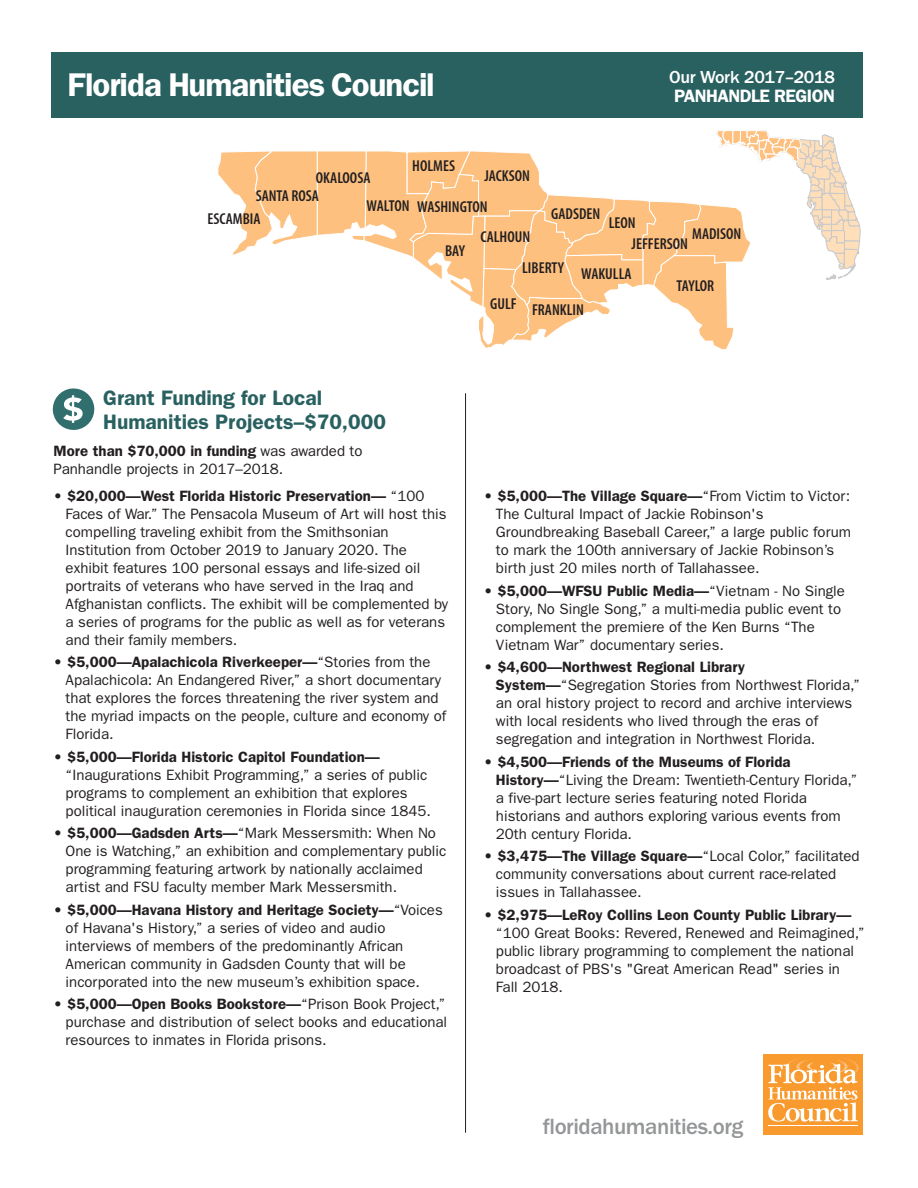
<style>
.page{position:relative;width:918px;height:1188px;background:#fff}
.page>*{position:absolute;margin:0;border:0;box-sizing:border-box;transform-origin:0 0}
.t1{font:600 33px "Franklin Gothic";letter-spacing:-.03em;color:#fff}
.t2{font:500 22.8px "Franklin Gothic";letter-spacing:-.02em;color:#949698}
.t3{font:600 21px/24px "Franklin Gothic";color:#296060}
.t4{font:500 18px "Franklin Gothic";letter-spacing:-.02em;color:#fff}
.t5{font:600 18px "Franklin Gothic";letter-spacing:-.03em;color:#fff}
.t6{font:600 condensed 15.9px/17.2px "Myriad Pro";color:#231f20}
.t7{font:15px/18px "Franklin Gothic";color:#231f20}
.s1{font-weight:600}
</style>
<div class="page">
<svg style="left:52px;top:388px;width:43px;height:42px"></svg>
<div style="left:763px;top:1054px;width:100px;height:80px;background:#f89a2e"></div>
<svg style="left:768px;top:1058px;width:91px;height:64px"></svg>
<hr style="left:769px;top:1125px;width:89px;height:1px;background:#fff">
<div style="left:52px;top:52px;width:811px;height:66px;background:#296060"></div>
<hr style="left:465px;top:393px;width:1px;height:740px;background:#231f20">
<svg style="left:218px;top:130px;width:642px;height:220px"></svg>
<h1 class="t1" style="left:68px;top:65px;width:369px">Florida Humanities Council</h1>
<p class="t4" style="left:669px;top:67px;width:167px">Our Work 2017–2018</p>
<p class="t5" style="left:674px;top:85px;width:162px">PANHANDLE REGION</p>
<p class="t6" style="left:412px;top:157px;width:44px">HOLMES</p>
<p class="t6" style="left:484px;top:167px;width:47px">JACKSON</p>
<p class="t6" style="left:256px;top:169px;width:116px;text-indent:60px">OKALOOSA<br>SANTA ROSA</p>
<p class="t6" style="left:367px;top:198px;width:123px">WALTON WASHINGTON</p>
<p class="t6" style="left:208px;top:210px;width:54px">ESCAMBIA</p>
<p class="t6" style="left:445px;top:241px;width:21px">BAY</p>
<p class="t6" style="left:480px;top:228px;width:51px">CALHOUN</p>
<p class="t6" style="left:551px;top:205px;width:50px">GADSDEN</p>
<p class="t6" style="left:609px;top:214px;width:28px">LEON</p>
<p class="t6" style="left:692px;top:224px;width:51px">MADISON</p>
<p class="t6" style="left:632px;top:235px;width:58px">JEFFERSON</p>
<h3 class="t3" style="left:103px;top:385px;width:284px">Grant Funding for Local<br>Humanities Projects–$70,000</h3>
<p class="t7" style="left:54px;top:441px;width:310px"><span class="s1">More than $70,000 in funding</span> was awarded to<br>Panhandle projects in 2017–2018.</p>
<p class="t7" style="left:66px;top:486px;width:384px;text-indent:-12px">• <span class="s1">$20,000—West Florida Historic Preservation—</span> “100<br>Faces of War.” The Pensacola Museum of Art will host this compelling traveling exhibit from the Smithsonian Institution from October 2019 to January 2020. The exhibit features 100 personal essays and life-sized oil portraits of veterans who have served in the Iraq and Afghanistan conflicts. The exhibit will be complemented by a series of programs for the public as well as for veterans and their family members.</p>
<p class="t7" style="left:66px;top:653px;width:382px;text-indent:-12px">• <span class="s1">$5,000—Apalachicola Riverkeeper—</span>“Stories from the Apalachicola: An Endangered River,” a short documentary that explores the forces threatening the river system and the myriad impacts on the people, culture and economy of Florida.</p>
<p class="t7" style="left:66px;top:747px;width:367px;text-indent:-12px">• <span class="s1">$5,000—Florida Historic Capitol Foundation— </span>“Inaugurations Exhibit Programming,” a series of public programs to complement an exhibition that explores political inauguration ceremonies in Florida since 1845.</p>
<p class="t7" style="left:66px;top:824px;width:382px;text-indent:-12px">• <span class="s1">$5,000—Gadsden Arts—</span>“Mark Messersmith: When No One is Watching,” an exhibition and complementary public programming featuring artwork by nationally acclaimed artist and FSU faculty member Mark Messersmith.</p>
<p class="t7" style="left:66px;top:900px;width:379px;text-indent:-12px">• <span class="s1">$5,000—Havana History and Heritage Society—</span>“Voices of Havana's History,” a series of video and audio interviews of members of the predominantly African American community in Gadsden County that will be incorporated into the new museum’s exhibition space.</p>
<p class="t7" style="left:66px;top:995px;width:383px;text-indent:-12px">• <span class="s1">$5,000—Open Books Bookstore—</span>“Prison Book Project,” purchase and distribution of select books and educational resources to inmates in Florida prisons.</p>
<p class="t6" style="left:522px;top:259px;width:44px">LIBERTY</p>
<p class="t6" style="left:581px;top:265px;width:52px">WAKULLA</p>
<p class="t6" style="left:490px;top:295px;width:28px">GULF</p>
<p class="t6" style="left:532px;top:301px;width:53px">FRANKLIN</p>
<p class="t6" style="left:677px;top:277px;width:39px">TAYLOR</p>
<p class="t7" style="left:496px;top:487px;width:357px;text-indent:-12px">• <span class="s1">$5,000—The Village Square—</span>“From Victim to Victor:<br>The Cultural Impact of Jackie Robinson's Groundbreaking Baseball Career,” a large public forum to mark the 100th anniversary of Jackie Robinson’s birth just 20 miles north of Tallahassee.</p>
<p class="t7" style="left:496px;top:581px;width:351px;text-indent:-12px">• <span class="s1">$5,000—WFSU Public Media—</span>“Vietnam - No Single Story, No Single Song,” a multi-media public event to complement the premiere of the Ken Burns “The Vietnam War” documentary series.</p>
<p class="t7" style="left:496px;top:658px;width:366px;text-indent:-12px">• <span class="s1">$4,600—Northwest Regional Library System—</span>“Segregation Stories from Northwest Florida,” an oral history project to record and archive interviews with local residents who lived through the eras of segregation and integration in Northwest Florida.</p>
<p class="t7" style="left:496px;top:752px;width:363px;text-indent:-12px">• <span class="s1">$4,500—Friends of the Museums of Florida History—</span>“Living the Dream: Twentieth-Century Florida,” a five-part lecture series featuring noted Florida historians and authors exploring various events from 20th century Florida.</p>
<p class="t7" style="left:496px;top:847px;width:365px;text-indent:-12px">• <span class="s1">$3,475—The Village Square—</span>“Local Color,” facilitated community conversations about current race-related issues in Tallahassee.</p>
<p class="t7" style="left:496px;top:905px;width:370px;text-indent:-12px">• <span class="s1">$2,975—LeRoy Collins Leon County Public Library— </span>“100 Great Books: Revered, Renewed and Reimagined,” public library programming to complement the national broadcast of PBS's "Great American Read" series in Fall 2018.</p>
<h2 class="t2" style="left:543px;top:1113px;width:202px">floridahumanities.org</h2>
</div>
